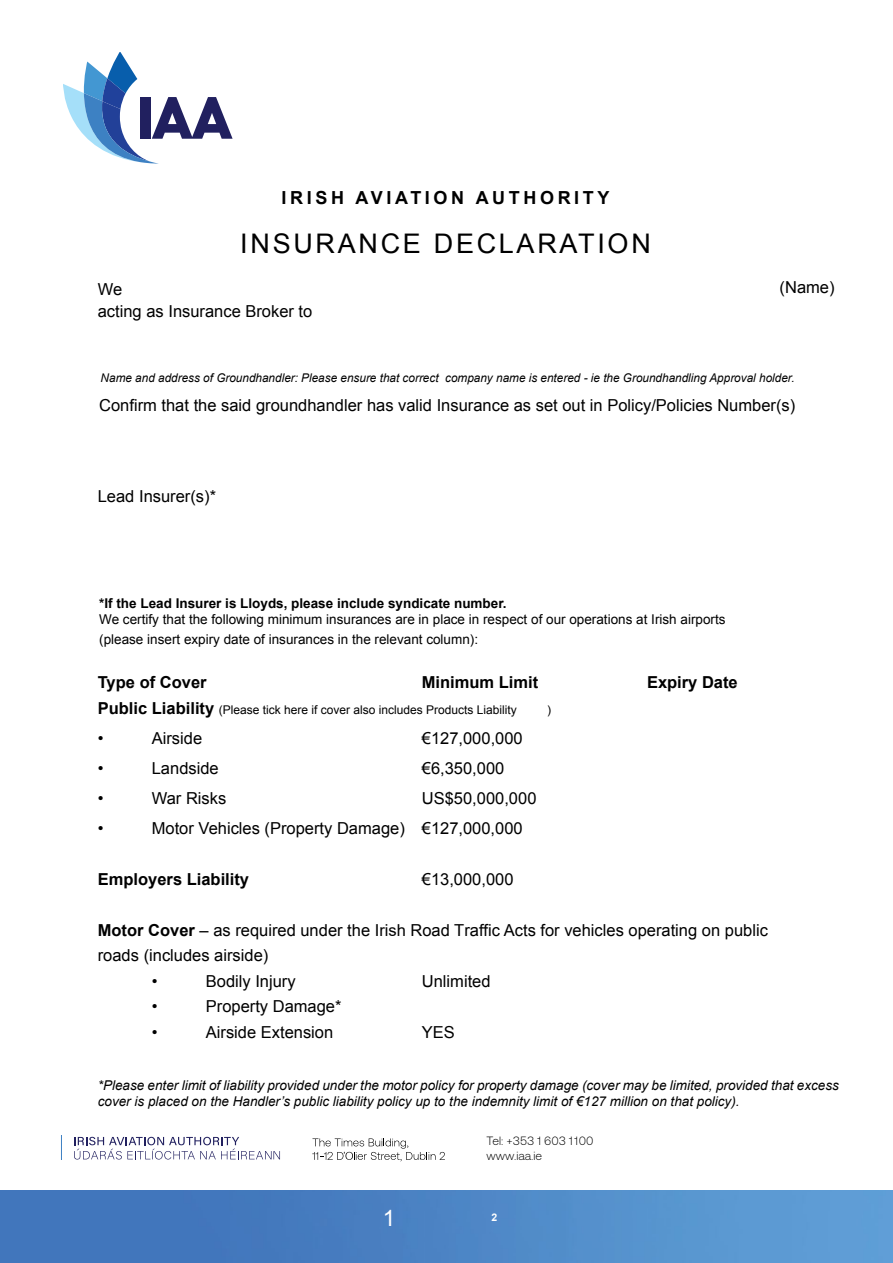
<style>
.page{position:relative;width:893px;height:1263px;background:#fff}
.page>*{position:absolute;margin:0;border:0;box-sizing:border-box;transform-origin:0 0}
.t1{font:27px "Arial";letter-spacing:.1em;color:#000}
.t2{font:22.5px "Arial";color:#fff}
.t3{font:700 18px "Arial";letter-spacing:.2em;color:#000}
.t4{font:16.5px "Arial";color:#000}
.t5{font:700 16.5px "Arial";color:#000}
.t6{font:italic 13.5px/16.2px "Arial";color:#000}
.t7{font:13.5px/19.8px "Arial";color:#000}
.t8{font:700 13.5px "Arial";color:#000}
.t9{font:italic 12px "Arial";color:#000}
.t10{font:12px "Arial";color:#000}
.t11{font:300 12px "Aeonik";color:#000}
.t12{font:700 10.5px "Arial";color:#fff}
.s1{font-weight:700;font-size:16.5px}
.s2{font-weight:700}
</style>
<div class="page">
<svg style="left:63px;top:52px;width:170px;height:112px"></svg>
<svg style="left:312px;top:1138px;width:133px;height:23px"></svg>
<svg style="left:74px;top:1137px;width:206px;height:22px"></svg>
<svg style="left:61px;top:1136px;width:1px;height:24px"></svg>
<img style="left:0;top:1190px;width:893px;height:73px">
<p class="t3" style="left:282px;top:185px;width:329px">IRISH AVIATION AUTHORITY</p>
<h1 class="t1" style="left:240px;top:226px;width:412px">INSURANCE DECLARATION</h1>
<p class="t4" style="left:98px;top:278px;width:26px">We</p>
<p class="t4" style="left:780px;top:276px;width:56px">(Name)</p>
<p class="t4" style="left:98px;top:300px;width:216px">acting as Insurance Broker to</p>
<p class="t9" style="left:101px;top:370px;width:695px">Name and address of Groundhandler: Please ensure that correct company name is entered - ie the Groundhandling Approval holder.</p>
<p class="t4" style="left:99px;top:395px;width:698px">Confirm that the said groundhandler has valid Insurance as set out in Policy/Policies Number(s)</p>
<p class="t4" style="left:98px;top:485px;width:120px">Lead Insurer(s)*</p>
<p class="t8" style="left:99px;top:594px;width:409px">*If the Lead Insurer is Lloyds, please include syndicate number.</p>
<p class="t7" style="left:99px;top:609px;width:628px">We certify that the following minimum insurances are in place in respect of our operations at Irish airports (please insert expiry date of insurances in the relevant column):</p>
<p class="t5" style="left:98px;top:672px;width:110px">Type of Cover</p>
<p class="t5" style="left:422px;top:672px;width:118px">Minimum Limit</p>
<p class="t5" style="left:647px;top:672px;width:92px">Expiry Date</p>
<p class="t10" style="left:98px;top:702px;width:421px"><span class="s1">Public Liability</span> (Please tick here if cover also includes Products Liability</p>
<p class="t10" style="left:547px;top:702px;width:5px">)</p>
<p class="t4" style="left:98px;top:727px;width:7px">•</p>
<p class="t4" style="left:152px;top:727px;width:52px">Airside</p>
<p class="t4" style="left:422px;top:727px;width:102px">€127,000,000</p>
<p class="t4" style="left:98px;top:757px;width:7px">•</p>
<p class="t4" style="left:152px;top:757px;width:68px">Landside</p>
<p class="t4" style="left:422px;top:757px;width:84px">€6,350,000</p>
<p class="t4" style="left:98px;top:787px;width:7px">•</p>
<p class="t4" style="left:152px;top:787px;width:76px">War Risks</p>
<p class="t4" style="left:422px;top:787px;width:116px">US$50,000,000</p>
<p class="t4" style="left:98px;top:817px;width:7px">•</p>
<p class="t4" style="left:152px;top:817px;width:372px">Motor Vehicles (Property Damage) €127,000,000</p>
<p class="t5" style="left:98px;top:868px;width:153px">Employers Liability</p>
<p class="t4" style="left:422px;top:868px;width:93px">€13,000,000</p>
<p class="t4" style="left:98px;top:919px;width:672px"><span class="s2">Motor Cover</span> – as required under the Irish Road Traffic Acts for vehicles operating on public</p>
<p class="t4" style="left:98px;top:945px;width:172px">roads (includes airside)</p>
<p class="t4" style="left:152px;top:970px;width:7px">•</p>
<p class="t4" style="left:206px;top:970px;width:91px">Bodily Injury</p>
<p class="t4" style="left:422px;top:970px;width:70px">Unlimited</p>
<p class="t4" style="left:152px;top:996px;width:7px">•</p>
<p class="t4" style="left:206px;top:996px;width:137px">Property Damage*</p>
<p class="t4" style="left:152px;top:1021px;width:7px">•</p>
<p class="t4" style="left:206px;top:1021px;width:129px">Airside Extension</p>
<p class="t4" style="left:422px;top:1021px;width:35px">YES</p>
<p class="t6" style="left:98px;top:1077px;width:743px">*Please enter limit of liability provided under the motor policy for property damage (cover may be limited, provided that excess cover is placed on the Handler’s public liability policy up to the indemnity limit of €127 million on that policy).</p>
<p class="t11" style="left:486px;top:1134px;width:109px">Tel: +353 1 603 1 100</p>
<p class="t11" style="left:486px;top:1149px;width:57px">www.iaa.ie</p>
<h2 class="t2" style="left:383px;top:1203px;width:14px">1</h2>
<p class="t12" style="left:492px;top:1211px;width:7px">2</p>
</div>
